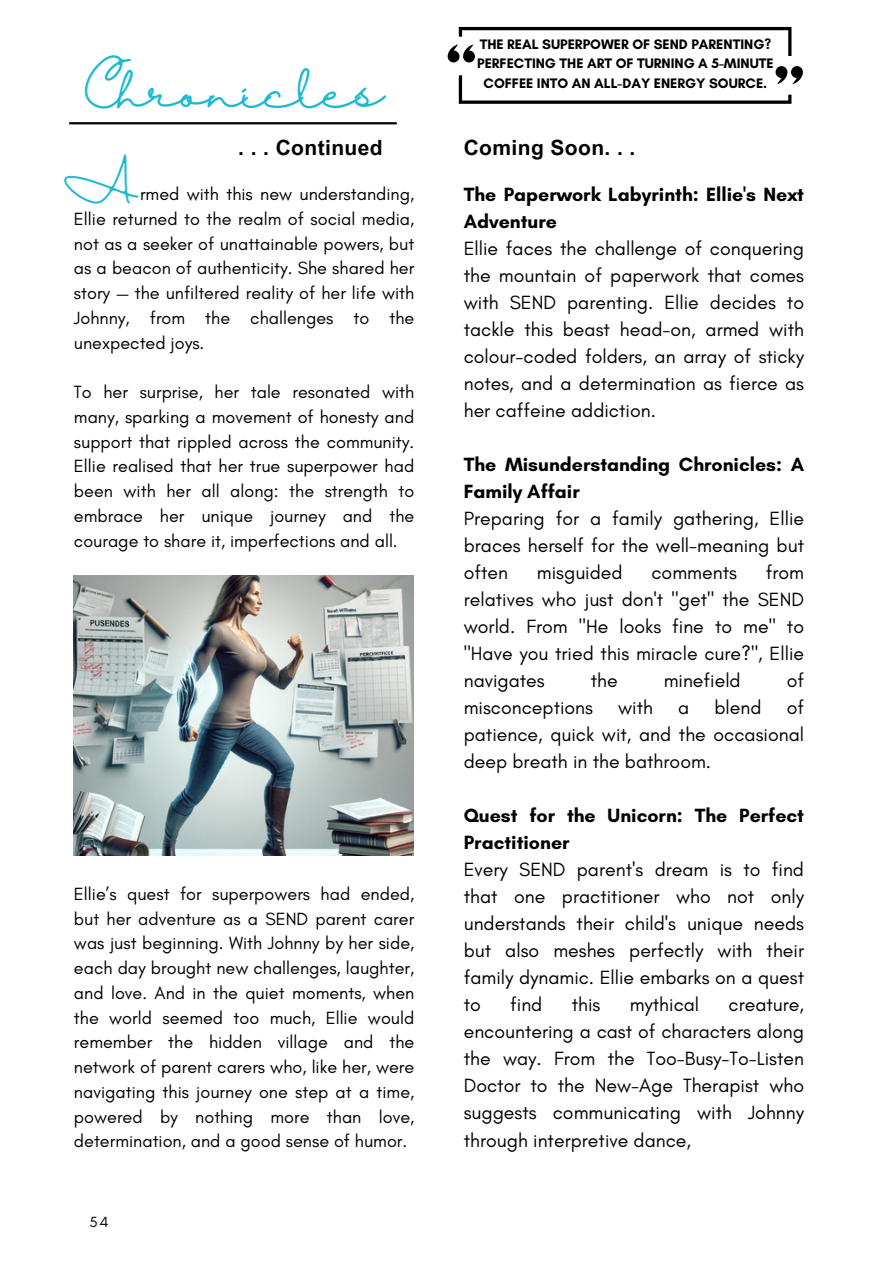
<style>
.page{position:relative;width:893px;height:1264px;background:#fff}
.page>*{position:absolute;margin:0;border:0;box-sizing:border-box;transform-origin:0 0}
.t1{font:44.25px "Halimun";letter-spacing:-.08em;color:#1db9ce}
.t2{font:37.5px "Halimun";color:#1db9ce}
.t3{font:700 21px "Arial Unicode MS";letter-spacing:.02em;color:#000}
.t4{font:19.5px/27px "Glacial Indifference";color:#000;text-align:justify}
.t5{font:700 19.5px/27px "Glacial Indifference";color:#000}
.t6{font:18px/24.8px "Glacial Indifference";color:#000;text-align:justify}
.t7{font:15px "Glacial Indifference";color:#000}
.t8{font:700 14.1px/19px "Glacial Indifference";color:#000;text-align:center}
</style>
<div class="page">
<img style="left:74px;top:575px;width:340px;height:280px">
<hr style="left:69px;top:122px;width:327px;height:2px;background:#000">
<svg style="left:447px;top:27px;width:355px;height:77px"></svg>
<h1 class="t1" style="left:84px;top:67px;width:302px">Chronicles</h1>
<p class="t3" style="left:238px;top:132px;width:146px">. . . Continued</p>
<h2 class="t2" style="left:63px;top:169px;width:80px">A</h2>
<p class="t6" style="left:74px;top:181px;width:342px;text-indent:66px">rmed with this new understanding, Ellie returned to the realm of social media, not as a seeker of unattainable powers, but as a beacon of authenticity. She shared her story — the unfiltered reality of her life with Johnny, from the challenges to the unexpected joys.</p>
<p class="t6" style="left:74px;top:379px;width:342px">To her surprise, her tale resonated with many, sparking a movement of honesty and support that rippled across the community.<br>Ellie realised that her true superpower had been with her all along: the strength to embrace her unique journey and the courage to share it, imperfections and all.</p>
<p class="t6" style="left:74px;top:881px;width:342px">Ellie’s quest for superpowers had ended, but her adventure as a SEND parent carer was just beginning. With Johnny by her side, each day brought new challenges, laughter, and love. And in the quiet moments, when the world seemed too much, Ellie would remember the hidden village and the network of parent carers who, like her, were navigating this journey one step at a time, powered by nothing more than love, determination, and a good sense of humor.</p>
<p class="t7" style="left:89px;top:1212px;width:21px">54</p>
<p class="t8" style="left:477px;top:35px;width:298px">THE REAL SUPERPOWER OF SEND PARENTING?<br>PERFECTING THE ART OF TURNING A 5-MINUTE<br>COFFEE INTO AN ALL-DAY ENERGY SOURCE.</p>
<p class="t3" style="left:463px;top:132px;width:173px">Coming Soon. . .</p>
<p class="t5" style="left:463px;top:181px;width:342px">The Paperwork Labyrinth: Ellie's Next<br>Adventure</p>
<p class="t4" style="left:463px;top:235px;width:342px">Ellie faces the challenge of conquering the mountain of paperwork that comes with SEND parenting. Ellie decides to tackle this beast head-on, armed with colour-coded folders, an array of sticky notes, and a determination as fierce as her caffeine addiction.</p>
<p class="t5" style="left:463px;top:451px;width:342px">The Misunderstanding Chronicles: A<br>Family Affair</p>
<p class="t4" style="left:463px;top:505px;width:342px">Preparing for a family gathering, Ellie braces herself for the well-meaning but often</p>
<p class="t4" style="left:463px;top:559px;width:342px;text-indent:302px">from relatives who just don't "get" the SEND world. From "He looks fine to me" to "Have you tried this miracle cure?", Ellie navigates</p>
<p class="t4" style="left:537px;top:559px;width:87px">misguided</p>
<p class="t4" style="left:651px;top:559px;width:87px">comments</p>
<p class="t4" style="left:590px;top:667px;width:28px">the</p>
<p class="t4" style="left:663px;top:667px;width:79px">minefield</p>
<p class="t4" style="left:786px;top:667px;width:19px">of</p>
<p class="t4" style="left:463px;top:694px;width:131px">misconceptions</p>
<p class="t4" style="left:618px;top:694px;width:36px">with</p>
<p class="t4" style="left:678px;top:694px;width:13px">a</p>
<p class="t4" style="left:714px;top:694px;width:49px">blend</p>
<p class="t4" style="left:463px;top:694px;width:342px;text-indent:323px">of patience, quick wit, and the occasional deep breath in the bathroom.</p>
<p class="t5" style="left:463px;top:802px;width:342px">Quest for the Unicorn: The Perfect<br>Practitioner</p>
<p class="t4" style="left:463px;top:856px;width:342px">Every SEND parent's dream is to find that one practitioner who not only understands their child's unique needs but also meshes perfectly with their family dynamic. Ellie embarks on a quest to</p>
<p class="t4" style="left:510px;top:991px;width:34px">find</p>
<p class="t4" style="left:571px;top:991px;width:30px">this</p>
<p class="t4" style="left:629px;top:991px;width:71px">mythical</p>
<p class="t4" style="left:463px;top:991px;width:342px;text-indent:265px">creature, encountering a cast of characters along the way. From the Too-Busy-To-Listen Doctor to the New-Age Therapist who suggests communicating with Johnny through interpretive dance,</p>
</div>
